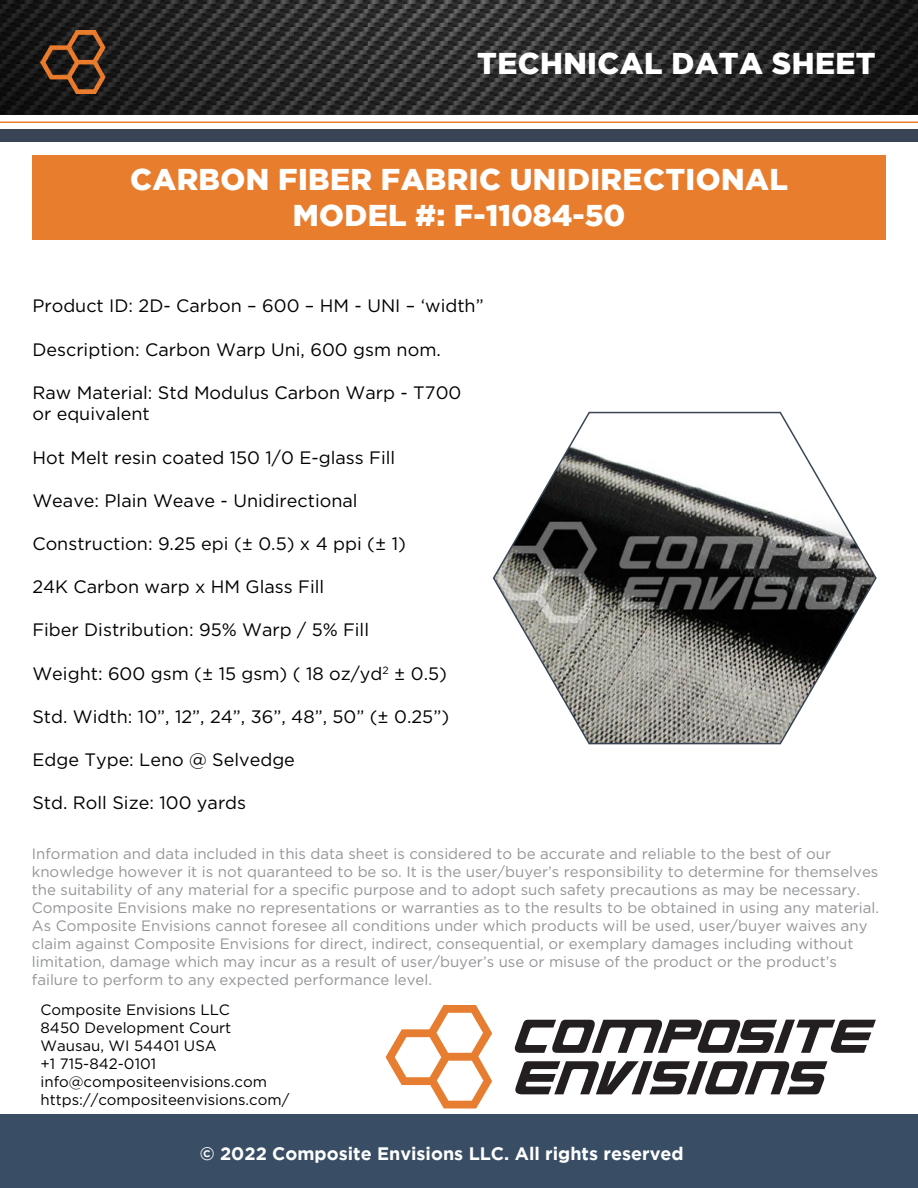
<style>
.page{position:relative;width:918px;height:1188px;background:#fff}
.page>*{position:absolute;margin:0;border:0;box-sizing:border-box;transform-origin:0 0}
.t1{font:900 30px/36px "Gotham";letter-spacing:.015em;color:#fff;text-align:center}
.t2{font:18px/21.6px "Gotham";color:#000}
.t3{font:700 18px "Gotham";color:#fff}
.t4{font:15px/18px "Gotham";color:#939598}
.t5{font:15px/18px "Gotham";color:#000}
</style>
<div class="page">
<img style="left:0;top:0;width:918px;height:115px">
<div style="left:0;top:1115px;width:918px;height:73px;background:#394e64"></div>
<div style="left:0;top:129px;width:918px;height:13px;background:#394555"></div>
<hr style="left:0;top:121px;width:918px;height:2px;background:#e97d2e">
<svg style="left:386px;top:1005px;width:106px;height:103px"></svg>
<svg style="left:515px;top:1061px;width:312px;height:33px"></svg>
<svg style="left:515px;top:1020px;width:361px;height:33px"></svg>
<img style="left:40px;top:31px;width:67px;height:63px">
<div style="left:32px;top:155px;width:854px;height:84px;background:#e97d2e"></div>
<svg style="left:492px;top:411px;width:385px;height:334px"></svg>
<h1 class="t1" style="left:477px;top:46px;width:400px">TECHNICAL DATA SHEET</h1>
<h1 class="t1" style="left:130px;top:162px;width:659px">CARBON FIBER FABRIC UNIDIRECTIONAL<br>MODEL #: F-11084-50</h1>
<p class="t2" style="left:32px;top:296px;width:453px">Product ID: 2D- Carbon – 600 – HM - UNI – ‘width”</p>
<p class="t2" style="left:32px;top:339px;width:410px">Description: Carbon Warp Uni, 600 gsm nom.</p>
<p class="t2" style="left:32px;top:383px;width:431px">Raw Material: Std Modulus Carbon Warp - T700 or equivalent</p>
<p class="t2" style="left:32px;top:447px;width:364px">Hot Melt resin coated 150 1/0 E-glass Fill</p>
<p class="t2" style="left:32px;top:491px;width:327px">Weave: Plain Weave - Unidirectional</p>
<p class="t2" style="left:32px;top:534px;width:375px">Construction: 9.25 epi (± 0.5) x 4 ppi (± 1)</p>
<p class="t2" style="left:32px;top:577px;width:293px">24K Carbon warp x HM Glass Fill</p>
<p class="t2" style="left:32px;top:620px;width:338px">Fiber Distribution: 95% Warp / 5% Fill</p>
<p class="t2" style="left:32px;top:663px;width:416px">Weight: 600 gsm (± 15 gsm) ( 18 oz/yd<sup>2</sup> ± 0.5)</p>
<p class="t2" style="left:32px;top:707px;width:418px">Std. Width: 10”, 12”, 24”, 36”, 48”, 50” (± 0.25”)</p>
<p class="t2" style="left:32px;top:750px;width:264px">Edge Type: Leno @ Selvedge</p>
<p class="t2" style="left:32px;top:793px;width:215px">Std. Roll Size: 100 yards</p>
<p class="t4" style="left:32px;top:845px;width:849px">Information and data included in this data sheet is considered to be accurate and reliable to the best of our knowledge however it is not quaranteed to be so. It is the user/buyer’s responsibility to determine for themselves the suitability of any material for a specific purpose and to adopt such safety precautions as may be necessary.<br>Composite Envisions make no representations or warranties as to the results to be obtained in using any material.<br>As Composite Envisions cannot foresee all conditions under which products will be used, user/buyer waives any claim against Composite Envisions for direct, indirect, consequential, or exemplary damages including without limitation, damage which may incur as a result of user/buyer’s use or misuse of the product or the product’s failure to perform to any expected performance level.</p>
<p class="t5" style="left:40px;top:1002px;width:250px">Composite Envisions LLC<br>8450 Development Court<br>Wausau, WI 54401 USA<br>+1 715-842-0101 info@compositeenvisions.com https://compositeenvisions.com/</p>
<p class="t3" style="left:200px;top:1147px;width:485px">© 2022 Composite Envisions LLC. All rights reserved</p>
</div>
